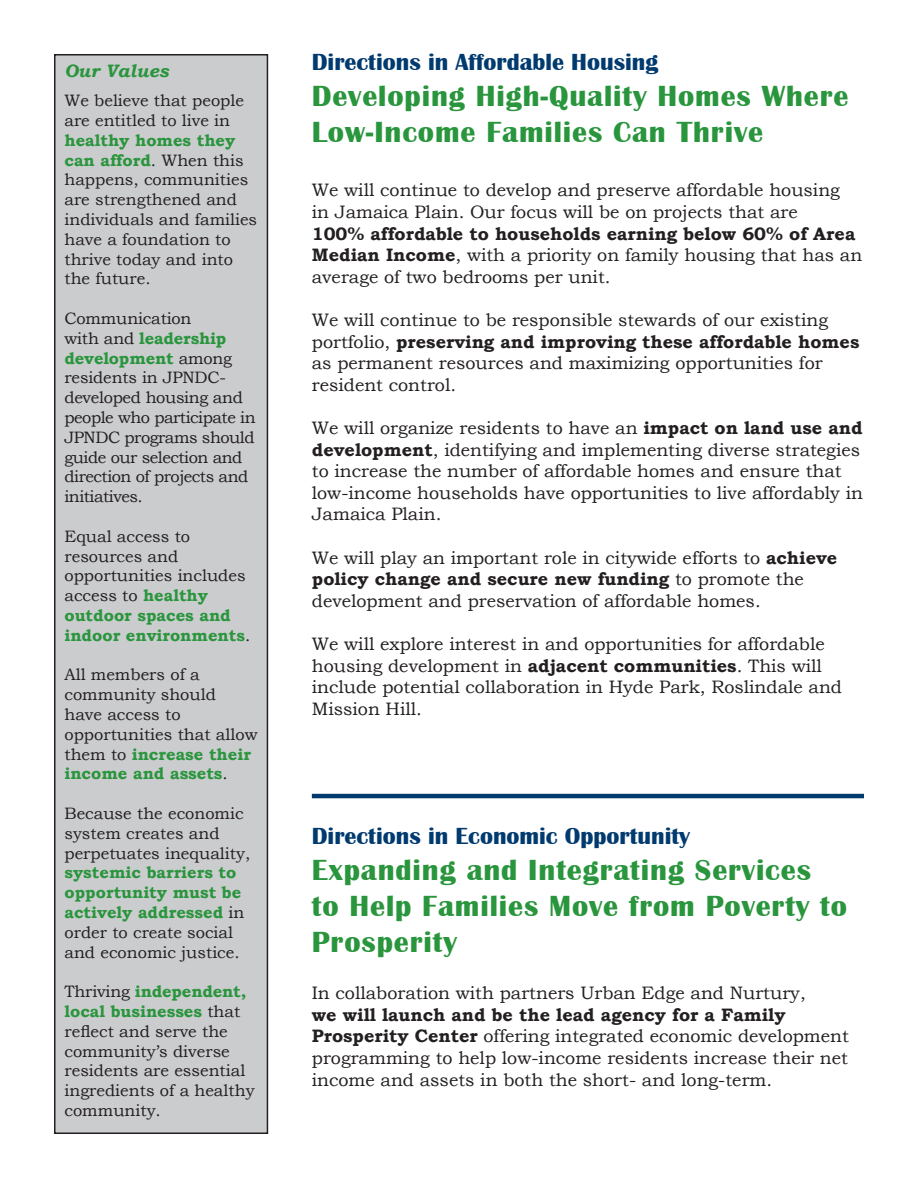
<style>
.page{position:relative;width:918px;height:1188px;background:#fff}
.page>*{position:absolute;margin:0;border:0;box-sizing:border-box;transform-origin:0 0}
.t1{font:700 30px/36px "Britannic";letter-spacing:.03em;color:#29953c}
.t2{font:700 24px "Britannic";color:#013a6f}
.t3{font:18px/21.6px "Bookman Old Style";color:#231f20}
.t4{font:italic 700 18px "Bookman Old Style";color:#29953c}
.t5{font:16.5px/19.8px "Bookman Old Style";color:#231f20}
.t6{font:16.5px/19.8px "Bookman Old Style";letter-spacing:-.03em;color:#231f20}
.t7{font:700 16.5px/19.8px "Bookman Old Style";color:#29953c}
.s1{font-weight:700;color:#29953c}
.s2{font-weight:400;color:#231f20}
.s3{font-weight:700}
</style>
<div class="page">
<div style="left:55px;top:55px;width:212px;height:1078px;background:#cbccce"></div>
<div style="left:54px;top:54px;width:214px;height:1080px;border:2px solid #231f20"></div>
<hr style="left:312px;top:794px;width:552px;height:4px;background:#013a6f">
<p class="t4" style="left:64px;top:58px;width:106px">Our Values</p>
<p class="t5" style="left:64px;top:91px;width:181px">We believe that people are entitled to live in</p>
<p class="t5" style="left:64px;top:130px;width:194px"><span class="s1">healthy homes they can afford</span>. When this happens, communities are strengthened and individuals and families have a foundation to thrive today and into the future.</p>
<p class="t6" style="left:64px;top:309px;width:193px">Communication<br>with and <span class="s1">leadership development</span> among residents in JPNDC&shy;developed housing and people who participate in<br>JPNDC programs should guide our selection and direction of projects and initiatives.</p>
<p class="t5" style="left:64px;top:526px;width:187px">Equal access to resources and opportunities includes access to <span class="s1">healthy outdoor spaces and indoor environments</span>.</p>
<p class="t5" style="left:64px;top:665px;width:195px">All members of a community should have access to opportunities that allow them to <span class="s1">increase their income and assets</span>.</p>
<p class="t5" style="left:64px;top:804px;width:187px">Because the economic system creates and perpetuates inequality,</p>
<p class="t7" style="left:64px;top:863px;width:181px">systemic barriers to opportunity must be actively addressed <span class="s2">in order to create social and economic justice.</span></p>
<p class="t5" style="left:64px;top:982px;width:192px">Thriving <span class="s1">independent, local businesses</span> that reflect and serve the community’s diverse residents are essential ingredients of a healthy community.</p>
<h2 class="t2" style="left:312px;top:49px;width:348px">Directions in Affordable Housing</h2>
<h1 class="t1" style="left:312px;top:79px;width:538px">Developing High-Quality Homes Where<br>Low-Income Families Can Thrive</h1>
<p class="t3" style="left:312px;top:180px;width:530px">We will continue to develop and preserve affordable housing in Jamaica Plain. Our focus will be on projects that are</p>
<p class="t3" style="left:312px;top:223px;width:552px"><span class="s3">100% affordable to households earning below 60% of Area<br>Median Income</span>, with a priority on family housing that has an average of two bedrooms per unit.</p>
<p class="t3" style="left:312px;top:309px;width:549px">We will continue to be responsible stewards of our existing portfolio, <span class="s3">preserving and improving these affordable homes </span>as permanent resources and maximizing opportunities for resident control.</p>
<p class="t3" style="left:312px;top:417px;width:553px">We will organize residents to have an <span class="s3">impact on land use and development</span>, identifying and implementing diverse strategies to increase the number of affordable homes and ensure that low-income households have opportunities to live affordably in Jamaica Plain.</p>
<p class="t3" style="left:312px;top:547px;width:527px">We will play an important role in citywide efforts to <span class="s3">achieve policy change and secure new funding</span> to promote the development and preservation of affordable homes.</p>
<p class="t3" style="left:312px;top:633px;width:532px">We will explore interest in and opportunities for affordable housing development in <span class="s3">adjacent communities</span>. This will include potential collaboration in Hyde Park, Roslindale and Mission Hill.</p>
<h2 class="t2" style="left:312px;top:823px;width:380px">Directions in Economic Opportunity</h2>
<h1 class="t1" style="left:312px;top:853px;width:537px">Expanding and Integrating Services<br>to Help Families Move from Poverty to<br>Prosperity</h1>
<p class="t3" style="left:312px;top:982px;width:495px">In collaboration with partners Urban Edge and Nurtury,</p>
<p class="t3" style="left:312px;top:1004px;width:539px"><span class="s3">we will launch and be the lead agency for a Family Prosperity Center</span> offering integrated economic development programming to help low-income residents increase their net income and assets in both the short- and long-term.</p>
</div>
